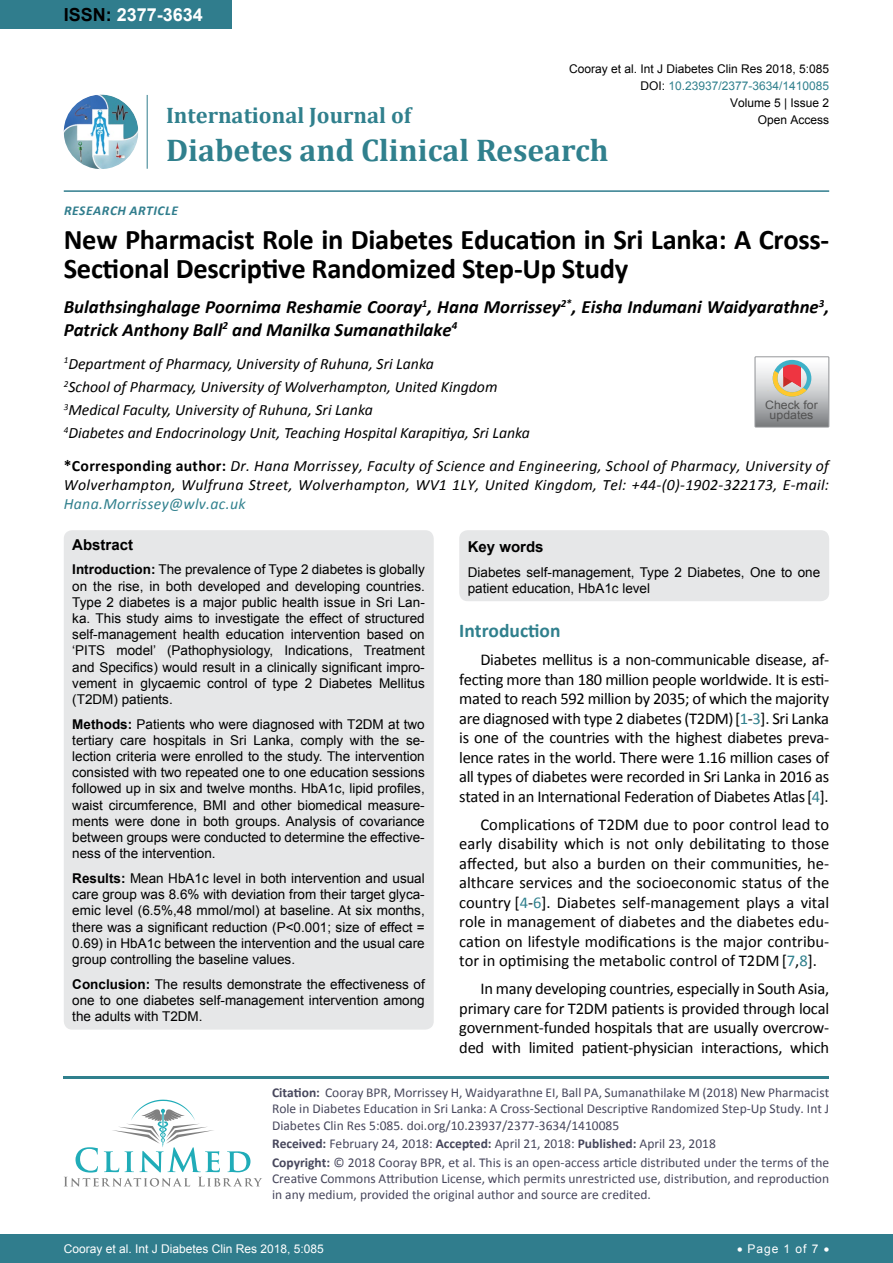
<style>
.page{position:relative;width:893px;height:1263px;background:#fff}
.page>*{position:absolute;margin:0;border:0;box-sizing:border-box;transform-origin:0 0}
.t1{font:700 31.5px "Cambria";color:#30808d}
.t2{font:700 28.5px/28.8px "Calibri";letter-spacing:-.01em;color:#000}
.t3{font:700 22.5px "Cambria";color:#30808d}
.t4{font:700 19.5px "Calibri";color:#30808d}
.t5{font:italic 700 18.75px/22.5px "Calibri";color:#000}
.t6{font:700 18px "Arial";color:#fff}
.t7{font:16.5px/19.5px "Calibri";letter-spacing:-.015em;color:#000;text-align:justify}
.t8{font:italic 15.75px/23.1px "Calibri";color:#000}
.t9{font:italic 15.75px/18.9px "Calibri";letter-spacing:.02em;color:#000}
.t10{font:italic 15.75px "Calibri";letter-spacing:.02em;color:#30808d}
.t11{font:700 15px "Arial";color:#000}
.t12{font:13.5px/16.2px "Arial";color:#000;text-align:justify}
.t13{font:13.5px/16.2px "Calibri";color:#47475c}
.t14{font:italic 700 13.5px "Calibri";letter-spacing:.04em;color:#307d8d}
.t15{font:12px "Arial";color:#000}
.t16{font:12px "Arial";color:#fff}
.t17{font:12px "Arial";color:#30808d}
.t18{font:11.7px/10.1px "Arial";color:#535353;text-align:center;scale:1.06 1}
.s1{color:#000}
.s2{font-weight:700;font-style:normal}
.s3{font-weight:700}
.s4{color:#30808d}
</style>
<div class="page">
<div style="left:0;top:0;width:231px;height:28px;background:#307d8d"></div>
<img style="left:64px;top:95px;width:74px;height:74px;border-radius:37px">
<hr style="left:147px;top:95px;width:1px;height:74px;background:#307d8d">
<hr style="left:64px;top:190px;width:765px;height:2px;background:#307d8d">
<hr style="left:64px;top:1076px;width:765px;height:2px;background:#30808d">
<svg style="left:64px;top:1100px;width:198px;height:86px"></svg>
<div style="left:0;top:1234px;width:893px;height:29px;background:#307d8d"></div>
<div style="left:64px;top:530px;width:370px;height:499px;background:#e6e7e8;border-radius:9px"></div>
<div style="left:459px;top:530px;width:370px;height:71px;background:#e6e7e8;border-radius:9px"></div>
<svg style="left:755px;top:357px;width:74px;height:70px;background:#bdb6b3"></svg>
<h3 class="t6" style="left:64px;top:2px;width:141px"><span class="s1">ISSN:</span> 2377-3634</h3>
<p class="t15" style="left:569px;top:60px;width:262px">Cooray et al. Int J Diabetes Clin Res 2018, 5:085</p>
<p class="t15" style="left:730px;top:95px;width:101px">Volume 5 | Issue 2</p>
<p class="t17" style="left:640px;top:78px;width:190px"><span class="s1">DOI:</span> 10.23937/2377-3634/1410085</p>
<h3 class="t3" style="left:166px;top:100px;width:247px">International Journal of</h3>
<h1 class="t1" style="left:166px;top:128px;width:444px">Diabetes and Clinical Research</h1>
<p class="t15" style="left:758px;top:112px;width:73px">Open Access</p>
<p class="t14" style="left:64px;top:202px;width:17px">Research</p>
<p class="t14" style="left:129px;top:202px;width:50px">Article</p>
<h2 class="t2" style="left:64px;top:225px;width:767px">New Pharmacist Role in Diabetes Education in Sri Lanka: A Cross-<br>Sectional Descriptive Randomized Step-Up Study</h2>
<h3 class="t5" style="left:64px;top:296px;width:767px">Bulathsinghalage Poornima Reshamie Cooray<sup>1</sup>, Hana Morrissey<sup>2*</sup>, Eisha Indumani Waidyarathne<sup>3</sup>,<br>Patrick Anthony Ball<sup>2</sup> and Manilka Sumanathilake<sup>4</sup></h3>
<p class="t8" style="left:64px;top:351px;width:468px"><sup>1</sup>Department of Pharmacy, University of Ruhuna, Sri Lanka<br><sup>2</sup>School of Pharmacy, University of Wolverhampton, United Kingdom <sup>3</sup>Medical Faculty, University of Ruhuna, Sri Lanka<br><sup>4</sup>Diabetes and Endocrinology Unit, Teaching Hospital Karapitiya, Sri Lanka</p>
<p class="t9" style="left:64px;top:456px;width:767px"><span class="s2">*Corresponding author:</span> Dr. Hana Morrissey, Faculty of Science and Engineering, School of Pharmacy, University of<br>Wolverhampton, Wulfruna Street, Wolverhampton, WV1 1LY, United Kingdom, Tel: +44-(0)-1902-322173, E-mail:</p>
<p class="t10" style="left:64px;top:493px;width:183px">Hana.Morrissey@wlv.ac.uk</p>
<p class="t11" style="left:72px;top:534px;width:62px">Abstract</p>
<p class="t12" style="left:72px;top:562px;width:354px"><span class="s3">Introduction:</span> The prevalence of Type 2 diabetes is globally on the rise, in both developed and developing countries.<br>Type 2 diabetes is a major public health issue in Sri Lan&shy;ka. This study aims to investigate the effect of structured self-management health education intervention based on ‘PITS model’ (Pathophysiology, Indications, Treatment and Specifics) would result in a clinically significant impro&shy;vement in glycaemic control of type 2 Diabetes Mellitus (T2DM) patients.</p>
<p class="t12" style="left:72px;top:716px;width:354px"><span class="s3">Methods:</span> Patients who were diagnosed with T2DM at two tertiary care hospitals in Sri Lanka, comply with the se&shy;lection criteria were enrolled to the study. The intervention consisted with two repeated one to one education sessions followed up in six and twelve months. HbA1c, lipid profiles, waist circumference, BMI and other biomedical measure&shy;ments were done in both groups. Analysis of covariance between groups were conducted to determine the effective&shy;ness of the intervention.</p>
<p class="t12" style="left:72px;top:870px;width:354px"><span class="s3">Results:</span> Mean HbA1c level in both intervention and usual care group was 8.6% with deviation from their target glyca&shy;emic level (6.5%,48 mmol/mol) at baseline. At six months, there was a significant reduction (P&lt;0.001; size of effect = 0.69) in HbA1c between the intervention and the usual care group controlling the baseline values.</p>
<p class="t12" style="left:72px;top:976px;width:354px"><span class="s3">Conclusion:</span> The results demonstrate the effectiveness of one to one diabetes self-management intervention among the adults with T2DM.</p>
<p class="t18" style="left:765px;top:400px;width:51px">Check for updates</p>
<p class="t11" style="left:468px;top:536px;width:77px">Key words</p>
<p class="t12" style="left:468px;top:564px;width:354px">Diabetes self-management, Type 2 Diabetes, One to one patient education, HbA1c level</p>
<h3 class="t4" style="left:459px;top:618px;width:103px">Introduction</h3>
<p class="t7" style="left:459px;top:650px;width:371px;text-indent:21px">Diabetes mellitus is a non-communicable disease, af&shy;fecting more than 180 million people worldwide. It is esti&shy;mated to reach 592 million by 2035; of which the majority are diagnosed with type 2 diabetes (T2DM)[<span class="s4">1</span>-<span class="s4">3</span>]. Sri Lanka is one of the countries with the highest diabetes preva&shy;lence rates in the world. There were 1.16 million cases of all types of diabetes were recorded in Sri Lanka in 2016 as stated in an International Federation of Diabetes Atlas[<span class="s4">4</span>].</p>
<p class="t7" style="left:459px;top:814px;width:371px;text-indent:21px">Complications of T2DM due to poor control lead to early disability which is not only debilitating to those affected, but also a burden on their communities, he&shy;althcare services and the socioeconomic status of the country [<span class="s4">4</span>-<span class="s4">6</span>]. Diabetes self-management plays a vital role in management of diabetes and the diabetes edu&shy;cation on lifestyle modifications is the major contribu&shy;tor in optimising the metabolic control of T2DM[<span class="s4">7</span>,<span class="s4">8</span>].</p>
<p class="t7" style="left:459px;top:979px;width:371px;text-indent:21px">In many developing countries, especially in South Asia, primary care for T2DM patients is provided through local government-funded hospitals that are usually overcrow&shy;ded with limited patient-physician interactions, which</p>
<p class="t13" style="left:272px;top:1084px;width:559px;text-align:justify"><span class="s3">Citation:</span> Cooray BPR, Morrissey H, Waidyarathne EI, Ball PA, Sumanathilake M (2018) New Pharmacist Role in Diabetes Education in Sri Lanka: A Cross-Sectional Descriptive Randomized Step-Up Study. Int J Diabetes Clin Res 5:085. doi.org/10.23937/2377-3634/1410085</p>
<p class="t13" style="left:272px;top:1134px;width:559px;line-height:18.6px"><span class="s3">Received:</span> February 24, 2018: <span class="s3">Accepted:</span> April 21, 2018: <span class="s3">Published:</span> April 23, 2018<br><span class="s3">Copyright:</span> © 2018 Cooray BPR, et al. This is an open-access article distributed under the terms of the</p>
<p class="t13" style="left:272px;top:1170px;width:559px">Creative Commons Attribution License, which permits unrestricted use, distribution, and reproduction in any medium, provided the original author and source are credited.</p>
<p class="t16" style="left:64px;top:1241px;width:262px">Cooray et al. Int J Diabetes Clin Res 2018, 5:085</p>
<p class="t16" style="left:737px;top:1241px;width:94px">• Page 1 of 7 •</p>
</div>
